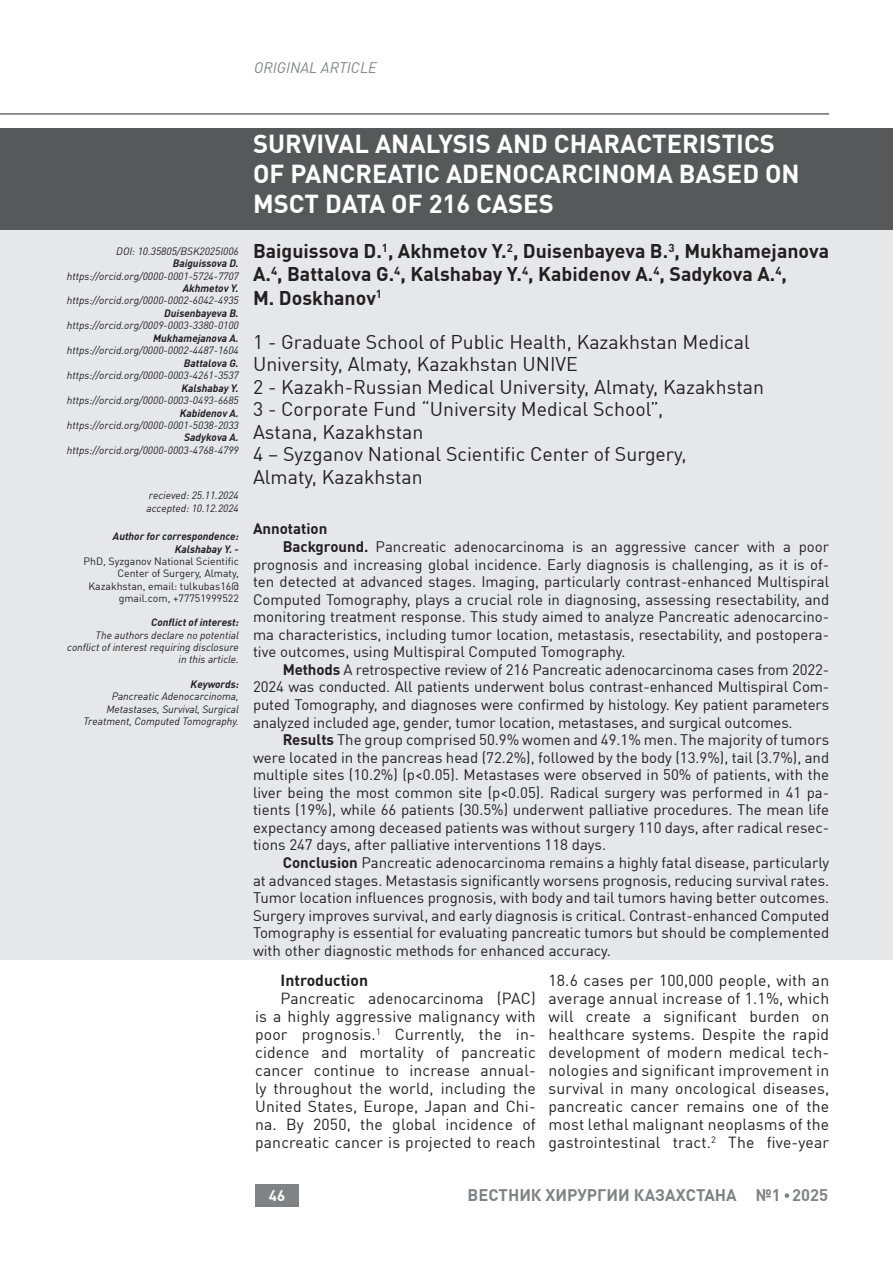
<style>
.page{position:relative;width:893px;height:1263px;background:#fff}
.page>*{position:absolute;margin:0;border:0;box-sizing:border-box;transform-origin:0 0}
.t1{font:700 25.5px/30px "FF Din Pro";color:#fff}
.t2{font:19.5px/22.5px "FF Din Pro";color:#231f20}
.t3{font:700 19.5px/23.4px "FF Din Pro";color:#231f20}
.t4{font:700 16.5px "FF Din Pro";color:#808285}
.t5{font:15.75px/18px "FF Din Pro";letter-spacing:.01em;color:#231f20;text-align:justify}
.t6{font:700 15.75px "FF Din Pro";color:#231f20}
.t7{font:15px "FF Din Pro";color:#231f20}
.t8{font:italic 15px "FF Din Pro";color:#808285}
.t9{font:700 15px "FF Din Pro";color:#231f20}
.t10{font:700 15px "FF Din Pro";color:#fff}
.t11{font:italic 10.5px/12.3px "FF Din Pro";color:#231f20;text-align:right}
.t12{font:italic 700 10.5px/12.3px "FF Din Pro";color:#231f20;text-align:right}
.t13{font:10.5px/12.3px "FF Din Pro";color:#231f20;text-align:right}
.s1{font-weight:700}
</style>
<div class="page">
<hr style="left:0;top:114px;width:829px;height:1px;background:#231f20">
<div style="left:255px;top:1184px;width:44px;height:22px;background:#808285"></div>
<svg style="left:784px;top:1193px;width:5px;height:5px"></svg>
<div style="left:0;top:128px;width:893px;height:103px;background:#57585a"></div>
<div style="left:0;top:231px;width:893px;height:729px;background:#e6e7e9"></div>
<p class="t8" style="left:255px;top:62px;width:49px">SURVIV</p>
<p class="t8" style="left:254px;top:62px;width:124px">ORIGINAL ARTICLE</p>
<p class="t11" style="left:116px;top:246px;width:124px">DOI: 10.35805/BSK2025I006</p>
<p class="t12" style="left:173px;top:258px;width:68px">Baiguissova D.</p>
<p class="t11" style="left:67px;top:271px;width:174px">https://orcid.org/0000-0001-5724-7707</p>
<p class="t12" style="left:183px;top:283px;width:57px">Akhmetov Y.</p>
<p class="t11" style="left:67px;top:296px;width:174px">https://orcid.org/0000-0002-6042-4935</p>
<p class="t12" style="left:164px;top:308px;width:76px">Duisenbayeva B.</p>
<p class="t11" style="left:67px;top:320px;width:174px">https://orcid.org/0009-0003-3380-0100</p>
<p class="t12" style="left:153px;top:333px;width:87px">Mukhamejanova A.</p>
<p class="t11" style="left:67px;top:345px;width:174px">https://orcid.org/0000-0002-4487-1604</p>
<p class="t12" style="left:184px;top:358px;width:56px">Battalova G.</p>
<p class="t11" style="left:67px;top:370px;width:174px">https://orcid.org/0000-0003-4261-3537</p>
<p class="t12" style="left:181px;top:383px;width:59px">Kalshabay Y.</p>
<p class="t11" style="left:67px;top:395px;width:174px">https://orcid.org/0000-0003-0493-6685</p>
<p class="t12" style="left:180px;top:408px;width:61px">Kabidenov A.</p>
<p class="t11" style="left:67px;top:420px;width:174px">https://orcid.org/0000-0001-5038-2033</p>
<p class="t12" style="left:184px;top:433px;width:56px">Sadykova A.</p>
<p class="t11" style="left:67px;top:445px;width:174px">https://orcid.org/0000-0003-4768-4799</p>
<p class="t11" style="left:146px;top:490px;width:94px;text-align:left">recieved: 25.11.2024 accepted: 10.12.2024</p>
<p class="t12" style="left:113px;top:531px;width:127px">Author for correspondence:<br>Kalshabay Y. -</p>
<p class="t13" style="left:84px;top:556px;width:157px">PhD, Syzganov National Scientific<br>Center of Surgery, Almaty,<br>Kazakhstan, email: tulkubas16@ gmail.com, +77751999522</p>
<p class="t12" style="left:151px;top:617px;width:89px">Conflict of interest:</p>
<p class="t11" style="left:67px;top:630px;width:173px">The authors declare no potential conflict of interest requiring disclosure in this article.</p>
<p class="t12" style="left:191px;top:679px;width:50px">Keywords:</p>
<p class="t11" style="left:83px;top:691px;width:157px">Pancreatic Adenocarcinoma,<br>Metastases, Survival, Surgical<br>Treatment, Computed Tomography.</p>
<h1 class="t1" style="left:253px;top:131px;width:548px">SURVIVAL ANALYSIS AND CHARACTERISTICS<br>OF PANCREATIC ADENOCARCINOMA BASED ON<br>MSCT DATA OF 216 CASES</h1>
<h2 class="t3" style="left:253px;top:241px;width:578px">Baiguissova D.<sup>1</sup>, Akhmetov Y.<sup>2</sup>, Duisenbayeva B.<sup>3</sup>, Mukhamejanova<br>A.<sup>4</sup>, Battalova G.<sup>4</sup>, Kalshabay Y.<sup>4</sup>, Kabidenov A.<sup>4</sup>, Sadykova A.<sup>4</sup>,<br>M. Doskhanov<sup>1</sup></h2>
<p class="t2" style="left:253px;top:332px;width:512px">1 - Graduate School of Public Health, Kazakhstan Medical University, Almaty, Kazakhstan UNIVE<br>2 - Kazakh-Russian Medical University, Almaty, Kazakhstan 3 - Corporate Fund “University Medical School”,<br>Astana, Kazakhstan<br>4 – Syzganov National Scientific Center of Surgery,<br>Almaty, Kazakhstan</p>
<p class="t9" style="left:253px;top:523px;width:76px">Annotation</p>
<p class="t7" style="left:283px;top:541px;width:548px"><span class="s1">Background.</span> Pancreatic adenocarcinoma is an aggressive cancer with a poor</p>
<p class="t7" style="left:253px;top:558px;width:578px">prognosis and increasing global incidence. Early diagnosis is challenging, as it is of-</p>
<p class="t7" style="left:253px;top:576px;width:578px">ten detected at advanced stages. Imaging, particularly contrast-enhanced Multispiral</p>
<p class="t7" style="left:253px;top:593px;width:578px">Computed Tomography, plays a crucial role in diagnosing, assessing resectability, and</p>
<p class="t7" style="left:253px;top:611px;width:578px">monitoring treatment response. This study aimed to analyze Pancreatic adenocarcino-</p>
<p class="t7" style="left:253px;top:628px;width:578px">ma characteristics, including tumor location, metastasis, resectability, and postopera-</p>
<p class="t7" style="left:253px;top:646px;width:374px">tive outcomes, using Multispiral Computed Tomography.</p>
<p class="t7" style="left:283px;top:663px;width:548px"><span class="s1">Methods</span> A retrospective review of 216 Pancreatic adenocarcinoma cases from 2022-</p>
<p class="t7" style="left:253px;top:681px;width:578px">2024 was conducted. All patients underwent bolus contrast-enhanced Multispiral Com-</p>
<p class="t7" style="left:253px;top:698px;width:578px">puted Tomography, and diagnoses were confirmed by histology. Key patient parameters</p>
<p class="t7" style="left:253px;top:716px;width:541px">analyzed included age, gender, tumor location, metastases, and surgical outcomes.</p>
<p class="t7" style="left:283px;top:734px;width:548px"><span class="s1">Results</span> The group comprised 50.9% women and 49.1% men. The majority of tumors</p>
<p class="t7" style="left:253px;top:751px;width:578px">were located in the pancreas head (72.2%), followed by the body (13.9%), tail (3.7%), and</p>
<p class="t7" style="left:253px;top:769px;width:578px">multiple sites (10.2%) (p&lt;0.05). Metastases were observed in 50% of patients, with the</p>
<p class="t7" style="left:253px;top:786px;width:578px">liver being the most common site (p&lt;0.05). Radical surgery was performed in 41 pa-</p>
<p class="t7" style="left:253px;top:804px;width:578px">tients (19%), while 66 patients (30.5%) underwent palliative procedures. The mean life</p>
<p class="t7" style="left:253px;top:821px;width:578px">expectancy among deceased patients was without surgery 110 days, after radical resec-</p>
<p class="t7" style="left:253px;top:839px;width:355px">tions 247 days, after palliative interventions 118 days.</p>
<p class="t7" style="left:283px;top:856px;width:548px"><span class="s1">Conclusion</span> Pancreatic adenocarcinoma remains a highly fatal disease, particularly</p>
<p class="t7" style="left:253px;top:874px;width:578px">at advanced stages. Metastasis significantly worsens prognosis, reducing survival rates.</p>
<p class="t7" style="left:253px;top:892px;width:578px">Tumor location influences prognosis, with body and tail tumors having better outcomes.</p>
<p class="t7" style="left:253px;top:909px;width:578px">Surgery improves survival, and early diagnosis is critical. Contrast-enhanced Computed</p>
<p class="t7" style="left:253px;top:927px;width:578px">Tomography is essential for evaluating pancreatic tumors but should be complemented</p>
<p class="t7" style="left:253px;top:944px;width:359px">with other diagnostic methods for enhanced accuracy.</p>
<p class="t6" style="left:281px;top:974px;width:89px">Introduction</p>
<p class="t5" style="left:255px;top:991px;width:282px;text-indent:26px">Pancreatic adenocarcinoma (PAC) is a highly aggressive malignancy with poor prognosis.<sup>1</sup> Currently, the in&shy;cidence and mortality of pancreatic cancer continue to increase annual&shy;ly throughout the world, including the United States, Europe, Japan and Chi&shy;na. By 2050, the global incidence of pancreatic cancer is projected to reach</p>
<p class="t5" style="left:549px;top:973px;width:282px">18.6 cases per 100,000 people, with an average annual increase of 1.1%, which will create a significant burden on healthcare systems. Despite the rapid development of modern medical tech&shy;nologies and significant improvement in survival in many oncological diseases, pancreatic cancer remains one of the most lethal malignant neoplasms of the gastrointestinal tract.<sup>2</sup> The five-year</p>
<p class="t10" style="left:269px;top:1189px;width:18px">46</p>
<p class="t4" style="left:468px;top:1188px;width:362px">ВЕСТНИК ХИРУРГИИ КАЗАХСТАНА №1 2025</p>
</div>
